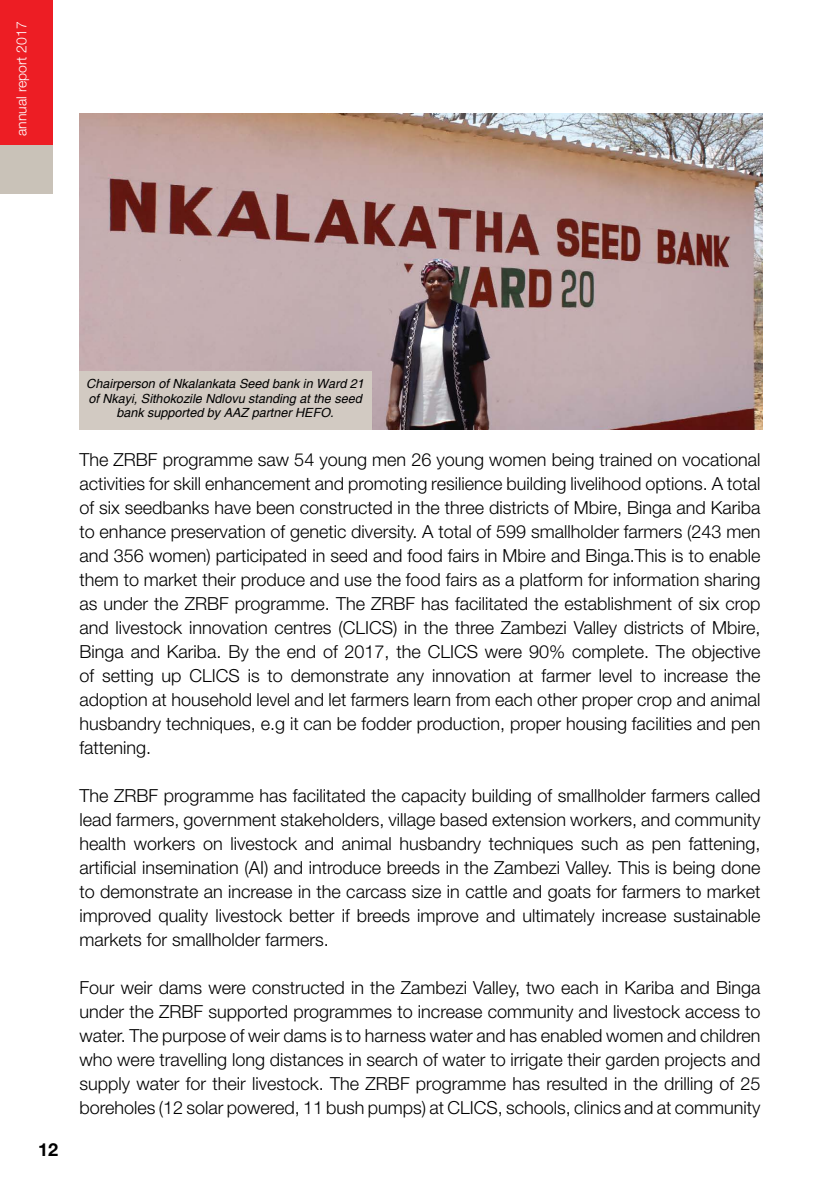
<style>
.page{position:relative;width:840px;height:1191px;background:#fff}
.page>*{position:absolute;margin:0;border:0;box-sizing:border-box;transform-origin:0 0}
.t1{font:300 18px/24px "Helvetica Neue LT Std";color:#000;text-align:justify}
.t2{font:700 18px "Helvetica Neue LT Std";color:#000}
.t3{font:300 14px "Helvetica Neue LT Std";color:#fff}
.t4{font:italic 12.6px/14.4px "Helvetica";color:#000;text-align:center}
</style>
<div class="page">
<div style="left:0;top:0;width:53px;height:145px;background:#ed1d24"></div>
<div style="left:0;top:145px;width:53px;height:48px;background:#c9c2b8"></div>
<img style="left:79px;top:113px;width:683px;height:316px">
<div style="left:79px;top:371px;width:293px;height:58px;background:#d2cac2"></div>
<p class="t3" style="left:13px;top:136px;width:116px;rotate:-90deg">annual report 2017</p>
<p class="t2" style="left:38px;top:1138px;width:22px">12</p>
<p class="t4" style="left:86px;top:377px;width:279px">Chairperson of Nkalankata Seed bank in Ward 21 of Nkayi, Sithokozile Ndlovu standing at the seed bank supported by AAZ partner HEFO.</p>
<p class="t1" style="left:79px;top:447px;width:682px">The ZRBF programme saw 54 young men 26 young women being trained on vocational activities for skill enhancement and promoting resilience building livelihood options. A total of six seedbanks have been constructed in the three districts of Mbire, Binga and Kariba to enhance preservation of genetic diversity. A total of 599 smallholder farmers (243 men and 356 women) participated in seed and food fairs in Mbire and Binga.This is to enable them to market their produce and use the food fairs as a platform for information sharing as under the ZRBF programme. The ZRBF has facilitated the establishment of six crop and livestock innovation centres (CLICS) in the three Zambezi Valley districts of Mbire, Binga and Kariba. By the end of 2017, the CLICS were 90% complete. The objective of setting up CLICS is to demonstrate any innovation at farmer level to increase the adoption at household level and let farmers learn from each other proper crop and animal husbandry techniques, e.g it can be fodder production, proper housing facilities and pen fattening.</p>
<p class="t1" style="left:79px;top:783px;width:682px">The ZRBF programme has facilitated the capacity building of smallholder farmers called lead farmers, government stakeholders, village based extension workers, and community health workers on livestock and animal husbandry techniques such as pen fattening, artificial insemination (AI) and introduce breeds in the Zambezi Valley. This is being done to demonstrate an increase in the carcass size in cattle and goats for farmers to market improved quality livestock better if breeds improve and ultimately increase sustainable markets for smallholder farmers.</p>
<p class="t1" style="left:79px;top:975px;width:682px">Four weir dams were constructed in the Zambezi Valley, two each in Kariba and Binga under the ZRBF supported programmes to increase community and livestock access to water. The purpose of weir dams is to harness water and has enabled women and children who were travelling long distances in search of water to irrigate their garden projects and supply water for their livestock. The ZRBF programme has resulted in the drilling of 25 boreholes (12 solar powered, 11 bush pumps) at CLICS, schools, clinics and at community</p>
</div>
